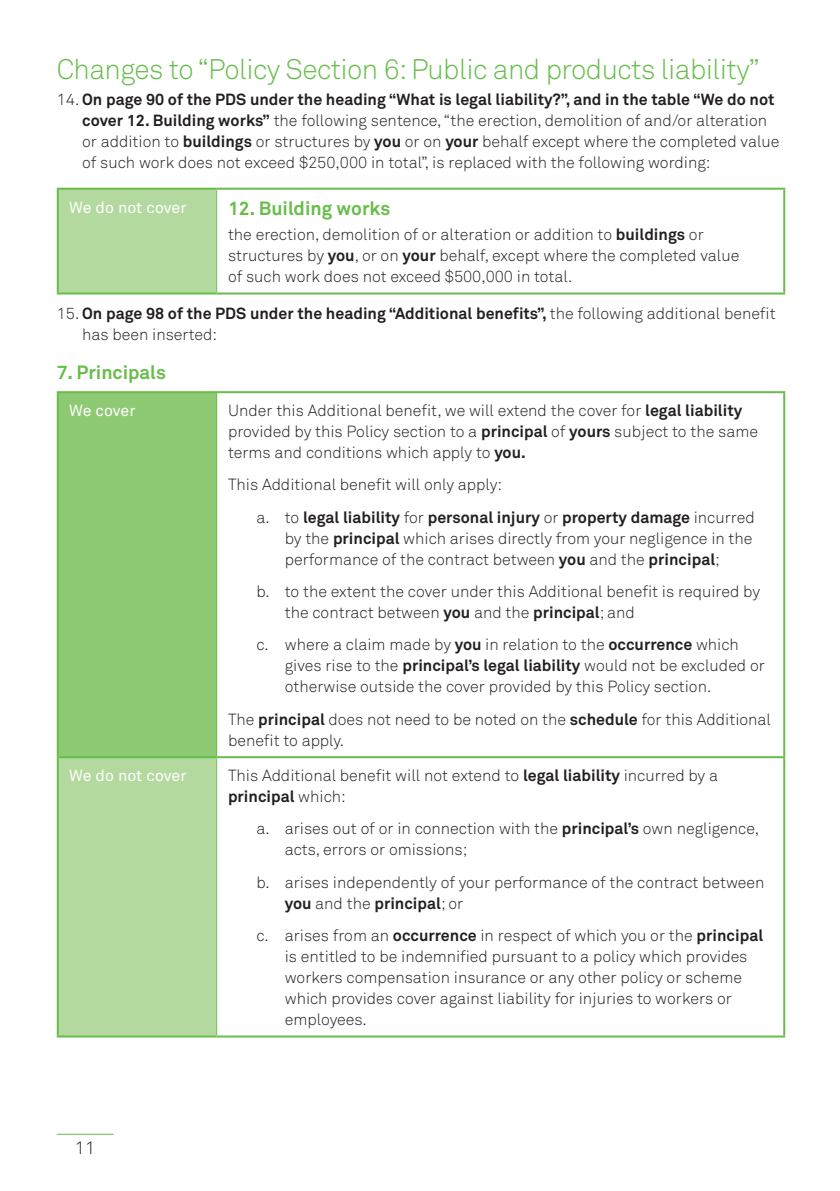
<style>
.page{position:relative;width:840px;height:1191px;background:#fff}
.page>*{position:absolute;margin:0;border:0;box-sizing:border-box;transform-origin:0 0}
.t1{font:300 28px "Akkurat Std";letter-spacing:-.02em;color:#67bd4a}
.t2{font:700 19px "Akkurat Std";color:#67bd4a}
.t3{font:300 18px "Akkurat Std";color:#231f20}
.t4{font:300 16px/21px "Akkurat Std";color:#231f20}
.t5{font:700 16px/21px "Akkurat Std";color:#231f20}
.t6{font:16px "Akkurat Std";letter-spacing:-.005em;color:#fff}
.s1{font-weight:700}
.s2{font-weight:300}
</style>
<div class="page">
<hr style="left:57px;top:1134px;width:56px;height:1px;background:#67bd4a">
<div style="left:58px;top:189px;width:158px;height:104px;background:#b3d99e"></div>
<hr style="left:782px;top:190px;width:2px;height:102px;background:#67bd4a">
<hr style="left:57px;top:190px;width:2px;height:102px;background:#67bd4a">
<hr style="left:216px;top:190px;width:1px;height:102px;background:#67bd4a">
<hr style="left:57px;top:188px;width:159px;height:2px;background:#67bd4a">
<hr style="left:216px;top:188px;width:568px;height:2px;background:#67bd4a">
<hr style="left:57px;top:292px;width:159px;height:2px;background:#67bd4a">
<hr style="left:216px;top:292px;width:568px;height:2px;background:#67bd4a">
<div style="left:58px;top:392px;width:158px;height:365px;background:#8dca73"></div>
<div style="left:58px;top:757px;width:158px;height:279px;background:#b3d99e"></div>
<hr style="left:57px;top:391px;width:159px;height:2px;background:#67bd4a">
<hr style="left:57px;top:393px;width:2px;height:363px;background:#67bd4a">
<hr style="left:782px;top:393px;width:2px;height:363px;background:#67bd4a">
<hr style="left:782px;top:758px;width:2px;height:277px;background:#67bd4a">
<hr style="left:57px;top:758px;width:2px;height:277px;background:#67bd4a">
<hr style="left:216px;top:391px;width:568px;height:2px;background:#67bd4a">
<hr style="left:216px;top:758px;width:1px;height:277px;background:#67bd4a">
<hr style="left:216px;top:393px;width:1px;height:363px;background:#67bd4a">
<hr style="left:57px;top:756px;width:159px;height:2px;background:#67bd4a">
<hr style="left:216px;top:756px;width:568px;height:2px;background:#67bd4a">
<hr style="left:57px;top:1035px;width:159px;height:2px;background:#67bd4a">
<hr style="left:216px;top:1035px;width:568px;height:2px;background:#67bd4a">
<h1 class="t1" style="left:57px;top:52px;width:703px">Changes to “Policy Section 6: Public and products liability”</h1>
<p class="t4" style="left:82px;top:89px;width:698px;text-indent:-25px">14. <span class="s1">On page 90 of the PDS under the heading “What is legal liability?”, and in the table “We do not cover 12. Building works”</span> the following sentence, “the erection, demolition of and/or alteration or addition to <span class="s1">buildings</span> or structures by <span class="s1">you</span> or on <span class="s1">your</span> behalf except where the completed value of such work does not exceed $250,000 in total”, is replaced with the following wording:</p>
<p class="t6" style="left:69px;top:198px;width:119px">We do not cover</p>
<p class="t2" style="left:228px;top:196px;width:164px">12. Building works</p>
<p class="t4" style="left:228px;top:224px;width:512px">the erection, demolition of or alteration or addition to <span class="s1">buildings</span> or structures by <span class="s1">you</span>, or on <span class="s1">your</span> behalf, except where the completed value of such work does not exceed $500,000 in total.</p>
<p class="t5" style="left:82px;top:302px;width:694px;text-indent:-25px"><span class="s2">15.</span> On page 98 of the PDS under the heading “Additional benefits”, <span class="s2">the following additional benefit has been inserted:</span></p>
<p class="t2" style="left:57px;top:360px;width:111px">7. Principals</p>
<p class="t6" style="left:69px;top:401px;width:68px">We cover</p>
<p class="t4" style="left:228px;top:400px;width:531px">Under this Additional benefit, we will extend the cover for <span class="s1">legal liability </span>provided by this Policy section to a <span class="s1">principal</span> of <span class="s1">yours</span> subject to the same terms and conditions which apply to <span class="s1">you.</span></p>
<p class="t4" style="left:256px;top:468px;width:499px;line-height:32.4px;text-indent:-28px">This Additional benefit will only apply:<br>a. to <span class="s1">legal liability</span> for <span class="s1">personal injury</span> or <span class="s1">property damage</span> incurred</p>
<p class="t4" style="left:284px;top:527px;width:469px">by the <span class="s1">principal</span> which arises directly from your negligence in the performance of the contract between <span class="s1">you</span> and the <span class="s1">principal</span>;</p>
<p class="t4" style="left:284px;top:581px;width:476px;text-indent:-28px">b. to the extent the cover under this Additional benefit is required by the contract between <span class="s1">you</span> and the <span class="s1">principal</span>; and</p>
<p class="t4" style="left:284px;top:634px;width:481px;text-indent:-28px">c. where a claim made by <span class="s1">you</span> in relation to the <span class="s1">occurrence</span> which gives rise to the <span class="s1">principal’s legal liability</span> would not be excluded or otherwise outside the cover provided by this Policy section.</p>
<p class="t4" style="left:228px;top:708px;width:544px">The <span class="s1">principal</span> does not need to be noted on the <span class="s1">schedule</span> for this Additional benefit to apply.</p>
<p class="t6" style="left:69px;top:766px;width:119px">We do not cover</p>
<p class="t4" style="left:228px;top:765px;width:491px">This Additional benefit will not extend to <span class="s1">legal liability</span> incurred by a <span class="s1">principal</span> which:</p>
<p class="t4" style="left:284px;top:818px;width:475px;text-indent:-28px">a. arises out of or in connection with the <span class="s1">principal’s</span> own negligence, acts, errors or omissions;</p>
<p class="t4" style="left:284px;top:871px;width:481px;text-indent:-28px">b. arises independently of your performance of the contract between <span class="s1">you</span> and the <span class="s1">principal</span>; or</p>
<p class="t4" style="left:284px;top:925px;width:479px;text-indent:-28px">c. arises from an <span class="s1">occurrence</span> in respect of which you or the <span class="s1">principal </span>is entitled to be indemnified pursuant to a policy which provides workers compensation insurance or any other policy or scheme which provides cover against liability for injuries to workers or employees.</p>
<p class="t3" style="left:75px;top:1137px;width:22px">11</p>
</div>
